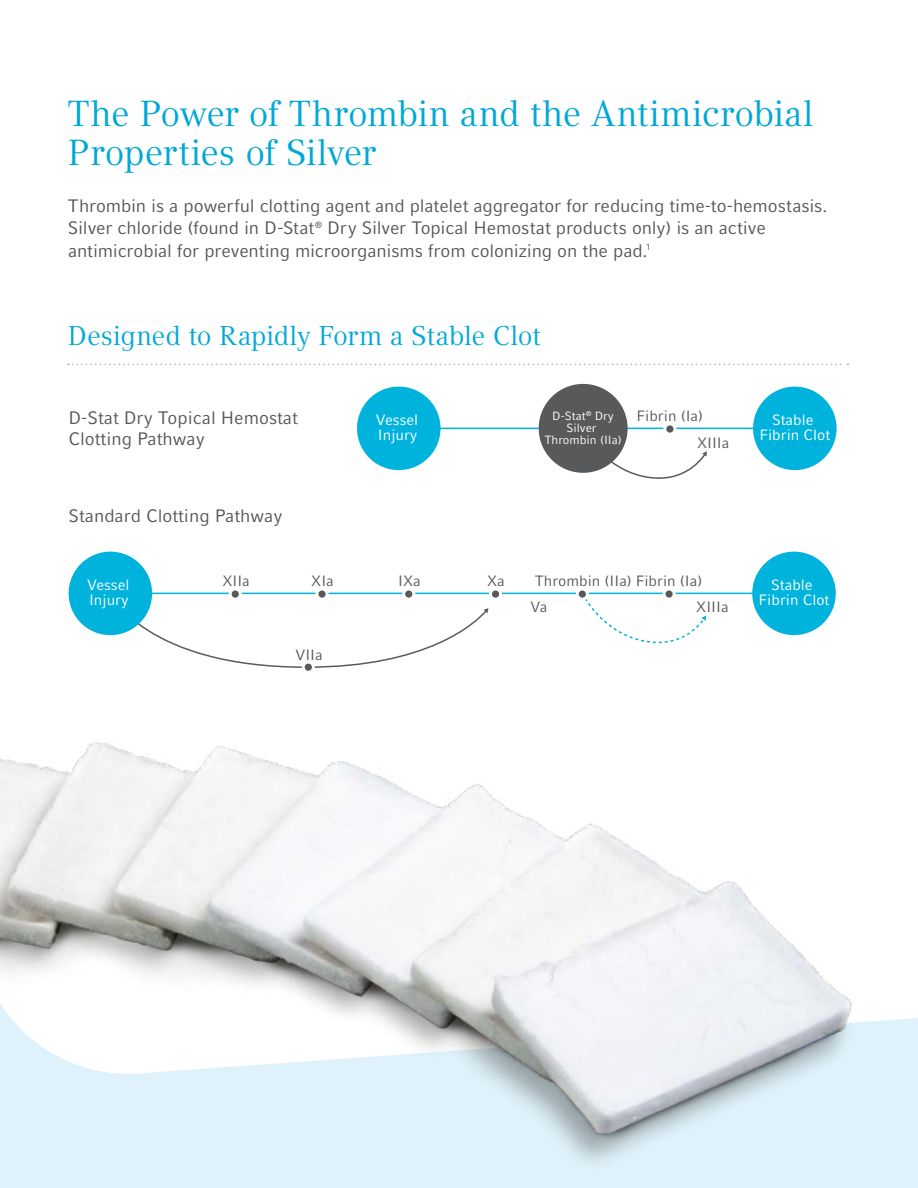
<style>
.page{position:relative;width:918px;height:1188px;background:#fff}
.page>*{position:absolute;margin:0;border:0;box-sizing:border-box;transform-origin:0 0}
.t1{font:36px/39px "Compatil Text LT Pro";letter-spacing:-.005em;color:#00a8d7}
.t2{font:27px "Compatil Text LT Pro";letter-spacing:-.01em;color:#00a8d7}
.t3{font:18px/22.5px "Compatil Fact LT Pro";letter-spacing:-.005em;color:#565656}
.t4{font:14.85px/26.4px "Compatil Fact LT Pro";color:#58595b}
.t5{font:14.85px/14.9px "Compatil Fact LT Pro";color:#fff;text-align:center}
.t6{font:12px/12px "Compatil Fact LT Pro";color:#fff;text-align:center}
</style>
<div class="page">
<div style="left:886px;top:1018px;width:32px;height:170px;background:#dff1fa"></div>
<hr style="left:110px;top:593px;width:706px;height:1px;background:#00b3dc">
<svg style="left:576px;top:590px;width:130px;height:54px"></svg>
<div style="left:752px;top:552px;width:84px;height:83px;background:#00b3dc;border-radius:50%"></div>
<svg style="left:109px;top:590px;width:393px;height:81px"></svg>
<div style="left:69px;top:552px;width:83px;height:83px;background:#00b3dc;border-radius:50%"></div>
<hr style="left:399px;top:428px;width:392px;height:1px;background:#00b3dc">
<div style="left:357px;top:387px;width:84px;height:83px;background:#00b3dc;border-radius:50%"></div>
<div style="left:539px;top:384px;width:89px;height:89px;background:#58595b;border-radius:50%"></div>
<svg style="left:582px;top:422px;width:125px;height:57px"></svg>
<div style="left:753px;top:387px;width:84px;height:83px;background:#00b3dc;border-radius:50%"></div>
<img style="left:0;top:742px;width:886px;height:446px">
<svg style="left:68px;top:364px;width:780px;height:1px"></svg>
<h1 class="t1" style="left:68px;top:94px;width:747px">The Power of Thrombin and the Antimicrobial<br>Properties of Silver</h1>
<p class="t3" style="left:68px;top:194px;width:761px">Thrombin is a powerful clotting agent and platelet aggregator for reducing time-to-hemostasis.<br>Silver chloride (found in D-Stat<sup>®</sup> Dry Silver Topical Hemostat products only) is an active antimicrobial for preventing microorganisms from colonizing on the pad.<sup>1</sup></p>
<h2 class="t2" style="left:68px;top:320px;width:474px">Designed to Rapidly Form a Stable Clot</h2>
<p class="t3" style="left:68px;top:407px;width:231px;line-height:21.6px">D-Stat Dry Topical Hemostat<br>Clotting Pathway</p>
<p class="t3" style="left:68px;top:505px;width:216px">Standard Clotting Pathway</p>
<p class="t5" style="left:376px;top:413px;width:44px">Vessel</p>
<p class="t4" style="left:637px;top:402px;width:68px">Fibrin (Ia)</p>
<p class="t5" style="left:378px;top:428px;width:41px">Injury</p>
<p class="t6" style="left:544px;top:410px;width:79px">D-Stat<sup>®</sup> Dry<br>Silver<br>Thrombin (IIa)</p>
<p class="t5" style="left:759px;top:413px;width:72px">Stable<br>Fibrin Clot</p>
<p class="t4" style="left:697px;top:429px;width:34px">XIIIa</p>
<p class="t5" style="left:87px;top:578px;width:44px;text-align:left">Vessel<br>Injury</p>
<p class="t4" style="left:222px;top:567px;width:29px">XIIa</p>
<p class="t4" style="left:398px;top:567px;width:24px">IXa</p>
<p class="t4" style="left:487px;top:567px;width:19px">Xa</p>
<p class="t4" style="left:531px;top:567px;width:173px">Thrombin (IIa) Fibrin (Ia)<br>Va</p>
<p class="t4" style="left:296px;top:642px;width:29px">VIIa</p>
<p class="t4" style="left:311px;top:567px;width:24px">XIa</p>
<p class="t4" style="left:696px;top:594px;width:34px">XIIIa</p>
<p class="t5" style="left:759px;top:578px;width:72px">Stable<br>Fibrin Clot</p>
</div>
